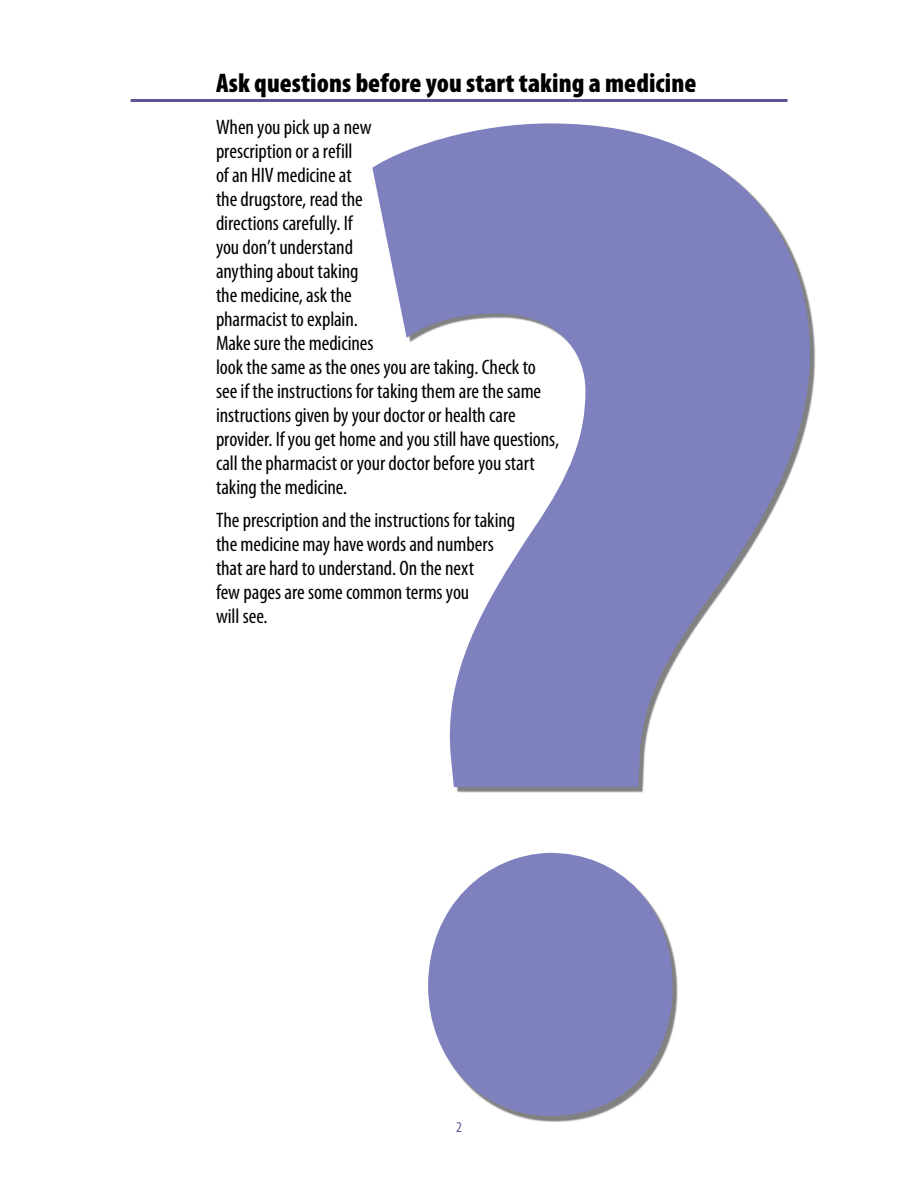
<style>
.page{position:relative;width:918px;height:1188px;background:#fff}
.page>*{position:absolute;margin:0;border:0;box-sizing:border-box;transform-origin:0 0}
.t1{font:900 condensed 27px "Myriad Pro";color:#000}
.t2{font:condensed 21px/24px "Myriad Pro";letter-spacing:-.005em;color:#000}
.t3{font:condensed 15px "Myriad Pro";color:#5b5794}
</style>
<div class="page">
<hr style="left:131px;top:99px;width:657px;height:3px;background:#5b5794">
<svg style="left:372px;top:123px;width:438px;height:993px;fill:#7e81be"></svg>
<p class="t1" style="left:216px;top:68px;width:482px">Ask questions before you start taking a medicine</p>
<p class="t2" style="left:216px;top:116px;width:345px">When you pick up a new<br>prescription or a refill<br>of an HIV medicine at<br>the drugstore, read the<br>directions carefully. If<br>you don’t understand<br>anything about taking<br>the medicine, ask the<br>pharmacist to explain.<br>Make sure the medicines<br>look the same as the ones you are taking. Check to see if the instructions for taking them are the same instructions given by your doctor or health care provider. If you get home and you still have questions, call the pharmacist or your doctor before you start taking the medicine.</p>
<p class="t2" style="left:216px;top:509px;width:301px">The prescription and the instructions for taking the medicine may have words and numbers that are hard to understand. On the next<br>few pages are some common terms you<br>will see.</p>
<p class="t3" style="left:456px;top:1119px;width:7px">2</p>
</div>
